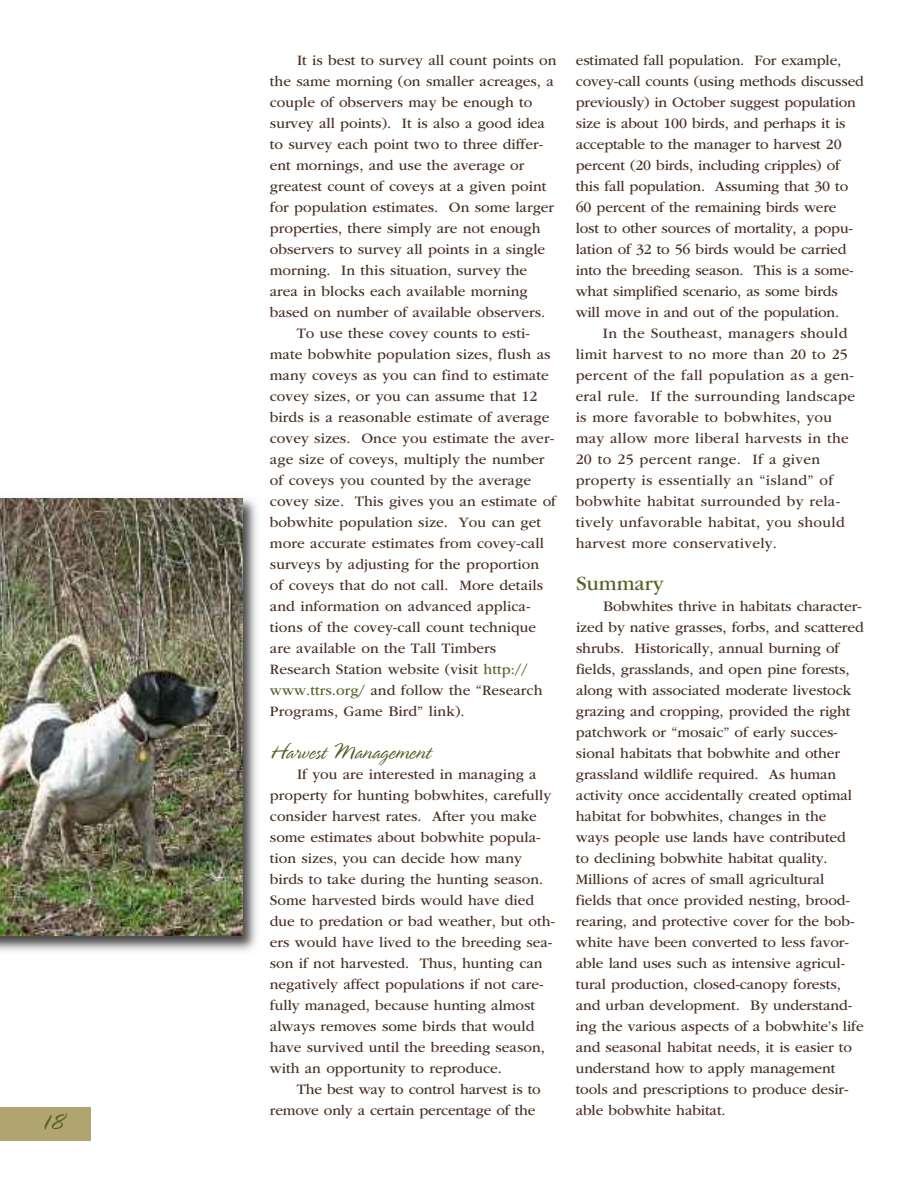
<style>
.page{position:relative;width:918px;height:1188px;background:#fff}
.page>*{position:absolute;margin:0;border:0;box-sizing:border-box;transform-origin:0 0}
.t1{font:300 30px "Spring LP Std";color:#586028}
.t2{font:300 22.5px "Spring LP Std";color:#586028}
.t3{font:21px "ITC Garamond Std";color:#586028}
.t4{font:15px/21px "ITC Garamond Std";color:#4a3022}
.t5{font:15px/21px "ITC Garamond Std";letter-spacing:.02em;color:#4a3022}
.s1{color:#586028}
</style>
<div class="page">
<div style="left:0;top:1107px;width:91px;height:34px;background:#b0a570"></div>
<img style="left:0;top:498px;width:257px;height:453px">
<img style="left:0;top:498px;width:243px;height:438px">
<h1 class="t1" style="left:43px;top:1110px;width:24px">18</h1>
<p class="t4" style="left:297px;top:51px;width:261px">It is best to survey all count points on</p>
<p class="t4" style="left:270px;top:72px;width:285px">the same morning (on smaller acreages, a</p>
<p class="t4" style="left:270px;top:93px;width:264px">couple of observers may be enough to</p>
<p class="t4" style="left:270px;top:114px;width:277px">survey all points). It is also a good idea</p>
<p class="t4" style="left:270px;top:135px;width:275px">to survey each point two to three differ-</p>
<p class="t4" style="left:270px;top:156px;width:256px">ent mornings, and use the average or</p>
<p class="t4" style="left:270px;top:177px;width:278px">greatest count of coveys at a given point</p>
<p class="t4" style="left:270px;top:198px;width:286px">for population estimates. On some larger</p>
<p class="t4" style="left:270px;top:219px;width:272px">properties, there simply are not enough</p>
<p class="t4" style="left:270px;top:240px;width:277px">observers to survey all points in a single</p>
<p class="t4" style="left:270px;top:261px;width:259px">morning. In this situation, survey the</p>
<p class="t4" style="left:270px;top:282px;width:259px">area in blocks each available morning</p>
<p class="t4" style="left:270px;top:303px;width:277px">based on number of available observers.</p>
<p class="t4" style="left:297px;top:324px;width:235px">To use these covey counts to esti-</p>
<p class="t4" style="left:270px;top:345px;width:282px">mate bobwhite population sizes, flush as</p>
<p class="t4" style="left:270px;top:366px;width:280px">many coveys as you can find to estimate</p>
<p class="t4" style="left:270px;top:387px;width:269px">covey sizes, or you can assume that 12</p>
<p class="t4" style="left:270px;top:408px;width:281px">birds is a reasonable estimate of average</p>
<p class="t4" style="left:270px;top:429px;width:286px">covey sizes. Once you estimate the aver-</p>
<p class="t4" style="left:270px;top:450px;width:276px">age size of coveys, multiply the number</p>
<p class="t4" style="left:270px;top:471px;width:263px">of coveys you counted by the average</p>
<p class="t4" style="left:270px;top:492px;width:288px">covey size. This gives you an estimate of</p>
<p class="t4" style="left:270px;top:513px;width:273px">bobwhite population size. You can get</p>
<p class="t4" style="left:270px;top:534px;width:275px">more accurate estimates from covey-call</p>
<p class="t4" style="left:270px;top:555px;width:271px">surveys by adjusting for the proportion</p>
<p class="t4" style="left:270px;top:576px;width:275px">of coveys that do not call. More details</p>
<p class="t4" style="left:270px;top:597px;width:262px">and information on advanced applica-</p>
<p class="t4" style="left:270px;top:618px;width:268px">tions of the covey-call count technique</p>
<p class="t4" style="left:270px;top:639px;width:228px">are available on the Tall Timbers</p>
<p class="t4" style="left:270px;top:660px;width:259px">Research Station website (visit <span class="s1">http://</span></p>
<p class="t4" style="left:270px;top:681px;width:274px"><span class="s1">www.ttrs.org/</span> and follow the “Research</p>
<p class="t4" style="left:270px;top:702px;width:196px">Programs, Game Bird” link).</p>
<h2 class="t2" style="left:270px;top:744px;width:163px">Harvest Management</h2>
<p class="t4" style="left:270px;top:765px;width:287px;text-indent:27px">If you are interested in managing a property for hunting bobwhites, carefully consider harvest rates. After you make some estimates about bobwhite popula&shy;tion sizes, you can decide how many birds to take during the hunting season.<br>Some harvested birds would have died due to predation or bad weather, but oth&shy;ers would have lived to the breeding sea&shy;son if not harvested. Thus, hunting can negatively affect populations if not care&shy;fully managed, because hunting almost always removes some birds that would have survived until the breeding season, with an opportunity to reproduce.</p>
<p class="t4" style="left:270px;top:1080px;width:272px;text-indent:27px">The best way to control harvest is to remove only a certain percentage of the</p>
<p class="t4" style="left:576px;top:51px;width:290px">estimated fall population. For example, covey-call counts (using methods discussed previously) in October suggest population size is about 100 birds, and perhaps it is acceptable to the manager to harvest 20 percent (20 birds, including cripples) of this fall population. Assuming that 30 to 60 percent of the remaining birds were<br>lost to other sources of mortality, a popu&shy;lation of 32 to 56 birds would be carried into the breeding season. This is a some&shy;what simplified scenario, as some birds will move in and out of the population.</p>
<p class="t5" style="left:576px;top:324px;width:281px;text-indent:27px">In the Southeast, managers should limit harvest to no more than 20 to 25 percent of the fall population as a gen&shy;eral rule. If the surrounding landscape is more favorable to bobwhites, you may allow more liberal harvests in the 20 to 25 percent range. If a given property is essentially an “island” of bobwhite habitat surrounded by rela&shy;tively unfavorable habitat, you should harvest more conservatively.</p>
<h3 class="t3" style="left:576px;top:575px;width:89px">Summary</h3>
<p class="t4" style="left:576px;top:597px;width:290px;text-indent:27px">Bobwhites thrive in habitats character&shy;ized by native grasses, forbs, and scattered shrubs. Historically, annual burning of fields, grasslands, and open pine forests, along with associated moderate livestock grazing and cropping, provided the right patchwork or “mosaic” of early succes&shy;sional habitats that bobwhite and other grassland wildlife required. As human activity once accidentally created optimal habitat for bobwhites, changes in the<br>ways people use lands have contributed<br>to declining bobwhite habitat quality.<br>Millions of acres of small agricultural<br>fields that once provided nesting, brood&shy;rearing, and protective cover for the bob&shy;white have been converted to less favor&shy;able land uses such as intensive agricul&shy;tural production, closed-canopy forests, and urban development. By understand&shy;ing the various aspects of a bobwhite’s life and seasonal habitat needs, it is easier to understand how to apply management tools and prescriptions to produce desir&shy;able bobwhite habitat.</p>
</div>
